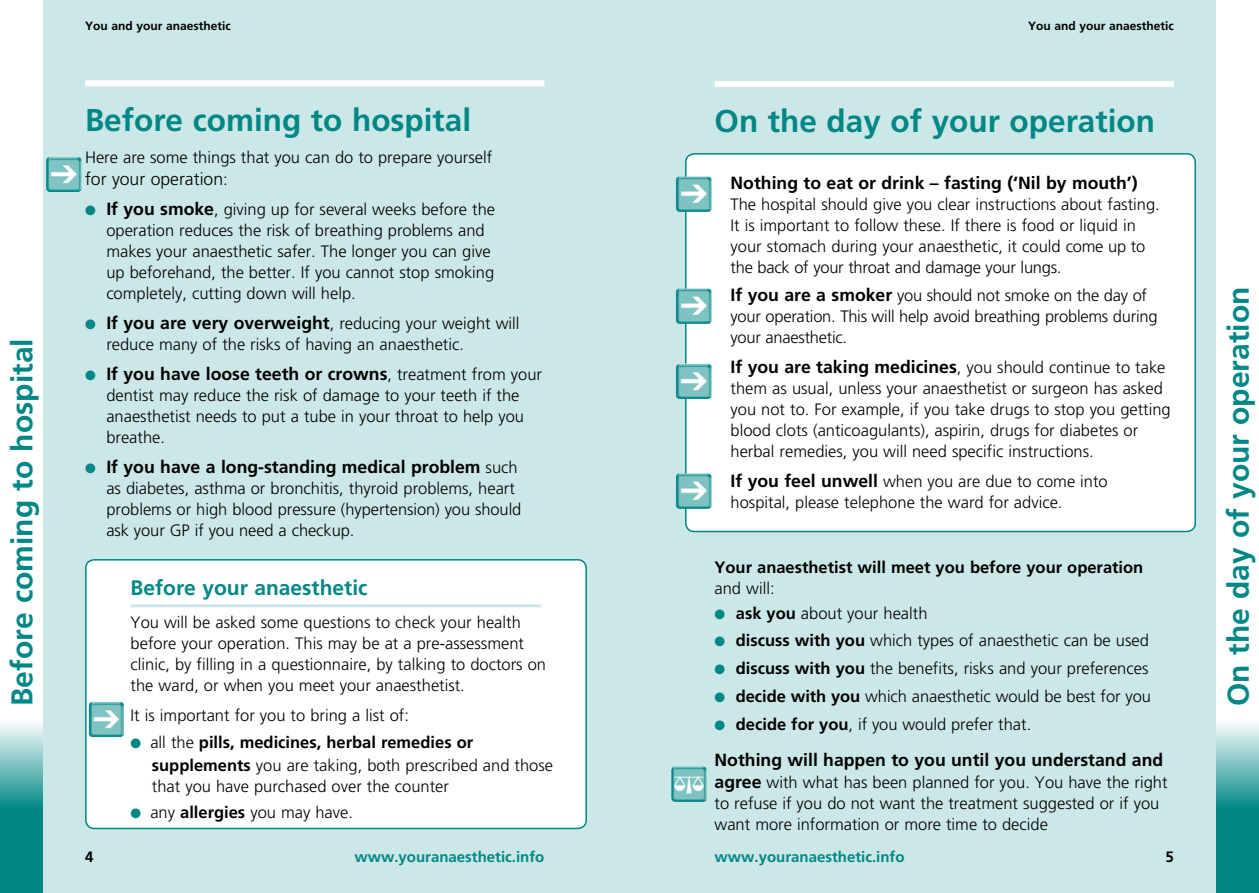
<style>
.page{position:relative;width:1259px;height:893px;background:#fff}
.page>*{position:absolute;margin:0;border:0;box-sizing:border-box;transform-origin:0 0}
.t1{font:700 31.5px "Frutiger";color:#008786}
.t2{font:700 30px "Frutiger";color:#008786}
.t3{font:700 21px "Frutiger";color:#008786}
.t4{font:700 17.7px "Frutiger";color:#000}
.t5{font:300 17.7px "Frutiger";color:#000}
.t6{font:300 16.5px/21px "Frutiger";color:#000}
.t7{font:700 16.5px/22.5px "Frutiger";color:#000}
.t8{font:700 15px "Frutiger";color:#008786}
.t9{font:700 12px "Frutiger";color:#000}
.s1{font-size:16.5px}
.s2{color:#008786}
.s3{font-weight:700;font-size:17.7px}
.s4{font-weight:300;font-size:16.5px}
.s5{font-weight:300}
.s6{font-weight:700}
</style>
<div class="page">
<div style="left:629px;top:0;width:587px;height:893px;background:#cce7e7"></div>
<div style="left:43px;top:0;width:586px;height:893px;background:#cce7e7"></div>
<div style="left:0;top:808px;width:43px;height:85px;background:#008786"></div>
<div style="left:0;top:720px;width:43px;height:89px;background:linear-gradient(to bottom,#fcfefe,#038887)"></div>
<div style="left:85px;top:80px;width:459px;height:6px;background:#fff"></div>
<div style="left:714px;top:81px;width:460px;height:6px;background:#fff"></div>
<div style="left:1216px;top:808px;width:43px;height:85px;background:#008786"></div>
<div style="left:1216px;top:720px;width:43px;height:89px;background:linear-gradient(to bottom,#fcfefe,#038887)"></div>
<div style="left:86px;top:560px;width:500px;height:268px;background:#fff;border-radius:9px"></div>
<hr style="left:131px;top:604px;width:410px;height:3px;background:#cce7e7">
<div style="left:85px;top:559px;width:502px;height:270px;border:2px solid #008786;border-radius:9px"></div>
<img style="left:671px;top:766px;width:36px;height:36px">
<img style="left:46px;top:157px;width:36px;height:35px">
<img style="left:89px;top:702px;width:35px;height:35px">
<div style="left:686px;top:154px;width:509px;height:377px;background:#fff;border-radius:9px"></div>
<div style="left:685px;top:153px;width:511px;height:379px;border:2px solid #008786;border-radius:9px"></div>
<img style="left:675px;top:176px;width:37px;height:36px">
<img style="left:675px;top:288px;width:37px;height:36px">
<img style="left:675px;top:364px;width:37px;height:35px">
<img style="left:675px;top:473px;width:37px;height:36px">
<h2 class="t2" style="left:4px;top:706px;width:369px;rotate:-90deg">Before coming to hospital</h2>
<p class="t9" style="left:85px;top:19px;width:147px">You and your anaesthetic</p>
<h1 class="t1" style="left:85px;top:102px;width:387px">Before coming to hospital</h1>
<p class="t6" style="left:85px;top:147px;width:409px">Here are some things that you can do to prepare yourself</p>
<p class="t5" style="left:85px;top:169px;width:144px">for your operation<span class="s1">:</span></p>
<p class="t6" style="left:106px;top:199px;width:390px;text-indent:-21px"><span class="s2">●</span> <span class="s3">If you smoke</span>, giving up for several weeks before the operation reduces the risk of breathing problems and makes your anaesthetic safer. The longer you can give up beforehand, the better. If you cannot stop smoking completely, cutting down will help.</p>
<p class="t6" style="left:106px;top:313px;width:415px;text-indent:-21px"><span class="s2">●</span> <span class="s3">If you are very overweight</span>, reducing your weight will reduce many of the risks of having an anaesthetic.</p>
<p class="t4" style="left:85px;top:363px;width:458px"><span class="s2">●</span> If you have loose teeth or crowns<span class="s4">, treatment from your</span></p>
<p class="t6" style="left:106px;top:385px;width:419px">dentist may reduce the risk of damage to your teeth if the anaesthetist needs to put a tube in your throat to help you breathe.</p>
<p class="t4" style="left:85px;top:456px;width:434px"><span class="s2">●</span> If you have a long-standing medical problem <span class="s4">such</span></p>
<p class="t6" style="left:106px;top:478px;width:416px">as diabetes, asthma or bronchitis, thyroid problems, heart problems or high blood pressure (hypertension) you should ask your GP if you need a checkup.</p>
<p class="t3" style="left:131px;top:575px;width:238px">Before your anaesthetic</p>
<p class="t6" style="left:131px;top:612px;width:417px">You will be asked some questions to check your health before your operation. This may be at a pre-assessment clinic, by filling in a questionnaire, by talking to doctors on the ward, or when you meet your anaesthetist.</p>
<p class="t6" style="left:131px;top:705px;width:280px">It is important for you to bring a list of:</p>
<p class="t7" style="left:152px;top:731px;width:403px;text-indent:-21px"><span class="s2">●</span> <span class="s5">all the</span> pills, medicines, herbal remedies or supplements <span class="s5">you are taking, both prescribed and those</span></p>
<p class="t6" style="left:152px;top:776px;width:299px">that you have purchased over the counter</p>
<p class="t6" style="left:131px;top:802px;width:224px"><span class="s2">●</span> any <span class="s6">allergies</span> you may have.</p>
<p class="t8" style="left:354px;top:848px;width:192px">www.youranaesthetic.info</p>
<p class="t9" style="left:1028px;top:19px;width:147px">You and your anaesthetic</p>
<h1 class="t1" style="left:714px;top:103px;width:442px">On the day of your operation</h1>
<p class="t4" style="left:730px;top:172px;width:408px">Nothing to eat or drink – fasting (‘Nil by mouth’)</p>
<p class="t6" style="left:730px;top:194px;width:431px">The hospital should give you clear instructions about fasting.<br>It is important to follow these. If there is food or liquid in your stomach during your anaesthetic, it could come up to the back of your throat and damage your lungs.</p>
<p class="t6" style="left:730px;top:285px;width:428px"><span class="s3">If you are a smoker</span> you should not smoke on the day of your operation. This will help avoid breathing problems during your anaesthetic.</p>
<p class="t6" style="left:730px;top:357px;width:442px"><span class="s3">If you are taking medicines</span>, you should continue to take them as usual, unless your anaesthetist or surgeon has asked you not to. For example, if you take drugs to stop you getting blood clots (anticoagulants), aspirin, drugs for diabetes or herbal remedies, you will need specific instructions.</p>
<p class="t6" style="left:730px;top:471px;width:379px"><span class="s3">If you feel unwell</span> when you are due to come into hospital, please telephone the ward for advice.</p>
<p class="t7" style="left:714px;top:556px;width:430px">Your anaesthetist will meet you before your operation</p>
<p class="t6" style="left:714px;top:578px;width:62px">and will:</p>
<p class="t6" style="left:714px;top:603px;width:214px"><span class="s2">●</span> <span class="s6">ask you</span> about your health</p>
<p class="t6" style="left:714px;top:630px;width:436px"><span class="s2">●</span> <span class="s6">discuss with you</span> which types of anaesthetic can be used</p>
<p class="t6" style="left:714px;top:658px;width:435px"><span class="s2">●</span> <span class="s6">discuss with you</span> the benefits, risks and your preferences</p>
<p class="t6" style="left:714px;top:686px;width:438px"><span class="s2">●</span> <span class="s6">decide with you</span> which anaesthetic would be best for you</p>
<p class="t6" style="left:714px;top:714px;width:318px"><span class="s2">●</span> <span class="s6">decide for you</span>, if you would prefer that.</p>
<p class="t4" style="left:714px;top:749px;width:450px">Nothing will happen to you until you understand and</p>
<p class="t6" style="left:714px;top:772px;width:454px"><span class="s3">agree</span> with what has been planned for you. You have the right to refuse if you do not want the treatment suggested or if you want more information or more time to decide</p>
<p class="t8" style="left:714px;top:848px;width:192px">www.youranaesthetic.info</p>
<h2 class="t2" style="left:1221px;top:706px;width:421px;rotate:-90deg">On the day of your operation</h2>
</div>
